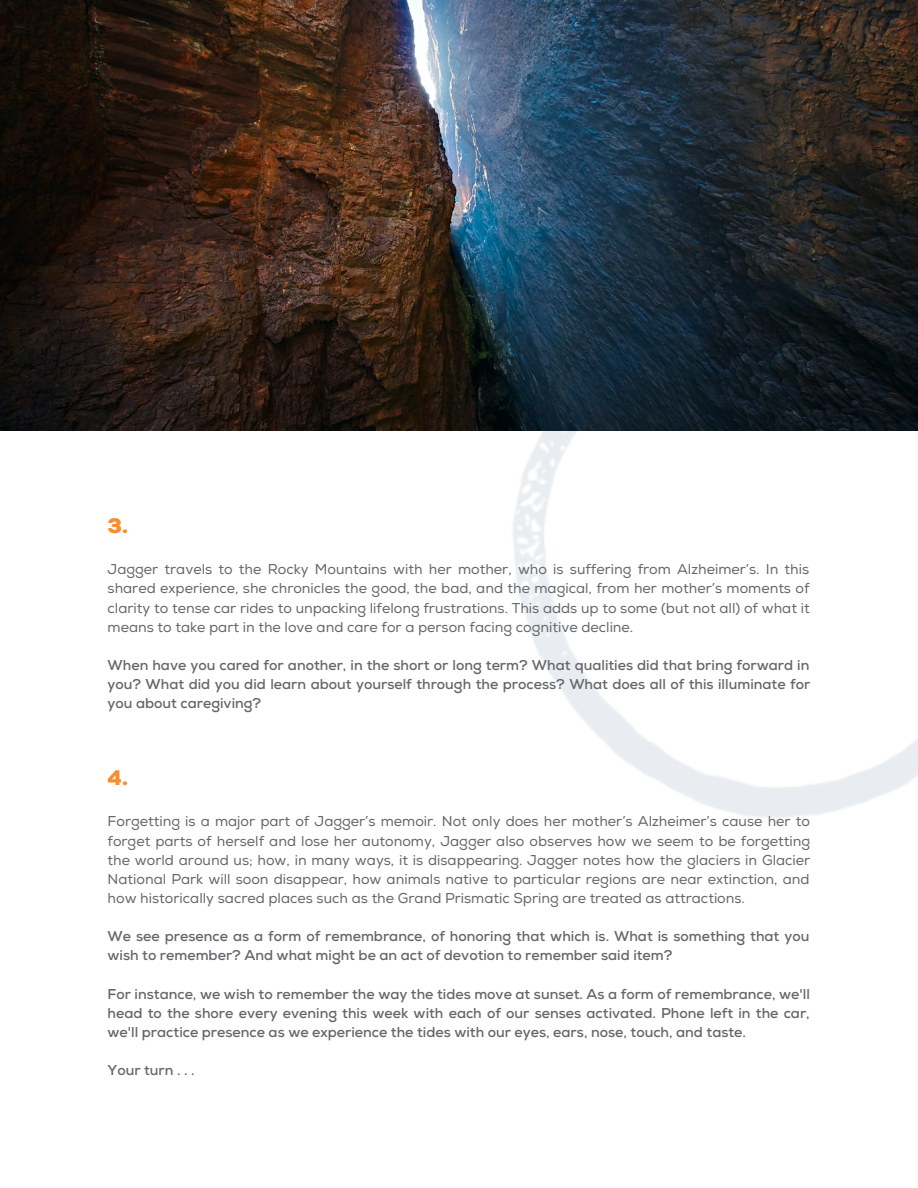
<style>
.page{position:relative;width:918px;height:1188px;background:#fff}
.page>*{position:absolute;margin:0;border:0;box-sizing:border-box;transform-origin:0 0}
.t1{font:900 21px "Nexa";color:#f68d2e}
.t2{font:14.25px/19px "Nexa";color:#63666a;text-align:justify}
.t3{font:700 14.25px/19.2px "Nexa";color:#63666a;text-align:justify}
</style>
<div class="page">
<img style="left:0;top:0;width:918px;height:431px">
<img style="left:501px;top:265px;width:417px;height:553px">
<h1 class="t1" style="left:108px;top:513px;width:22px">3.</h1>
<p class="t2" style="left:108px;top:560px;width:704px">Jagger travels to the Rocky Mountains with her mother, who is suffering from Alzheimer’s. In this shared experience, she chronicles the good, the bad, and the magical, from her mother’s moments of clarity to tense car rides to unpacking lifelong frustrations. This adds up to some (but not all) of what it means to take part in the love and care for a person facing cognitive decline.</p>
<p class="t3" style="left:108px;top:656px;width:704px">When have you cared for another, in the short or long term? What qualities did that bring forward in you? What did you did learn about yourself through the process? What does all of this illuminate for you about caregiving?</p>
<h1 class="t1" style="left:108px;top:765px;width:22px">4.</h1>
<p class="t2" style="left:108px;top:812px;width:704px">Forgetting is a major part of Jagger’s memoir. Not only does her mother’s Alzheimer’s cause her to forget parts of herself and lose her autonomy, Jagger also observes how we seem to be forgetting the world around us; how, in many ways, it is disappearing. Jagger notes how the glaciers in Glacier National Park will soon disappear, how animals native to particular regions are near extinction, and how historically sacred places such as the Grand Prismatic Spring are treated as attractions.</p>
<p class="t3" style="left:108px;top:927px;width:703px">We see presence as a form of remembrance, of honoring that which is. What is something that you wish to remember? And what might be an act of devotion to remember said item?</p>
<p class="t3" style="left:108px;top:985px;width:704px">For instance, we wish to remember the way the tides move at sunset. As a form of remembrance, we'll head to the shore every evening this week with each of our senses activated. Phone left in the car, we'll practice presence as we experience the tides with our eyes, ears, nose, touch, and taste.</p>
<p class="t3" style="left:108px;top:1061px;width:89px">Your turn . . .</p>
</div>
